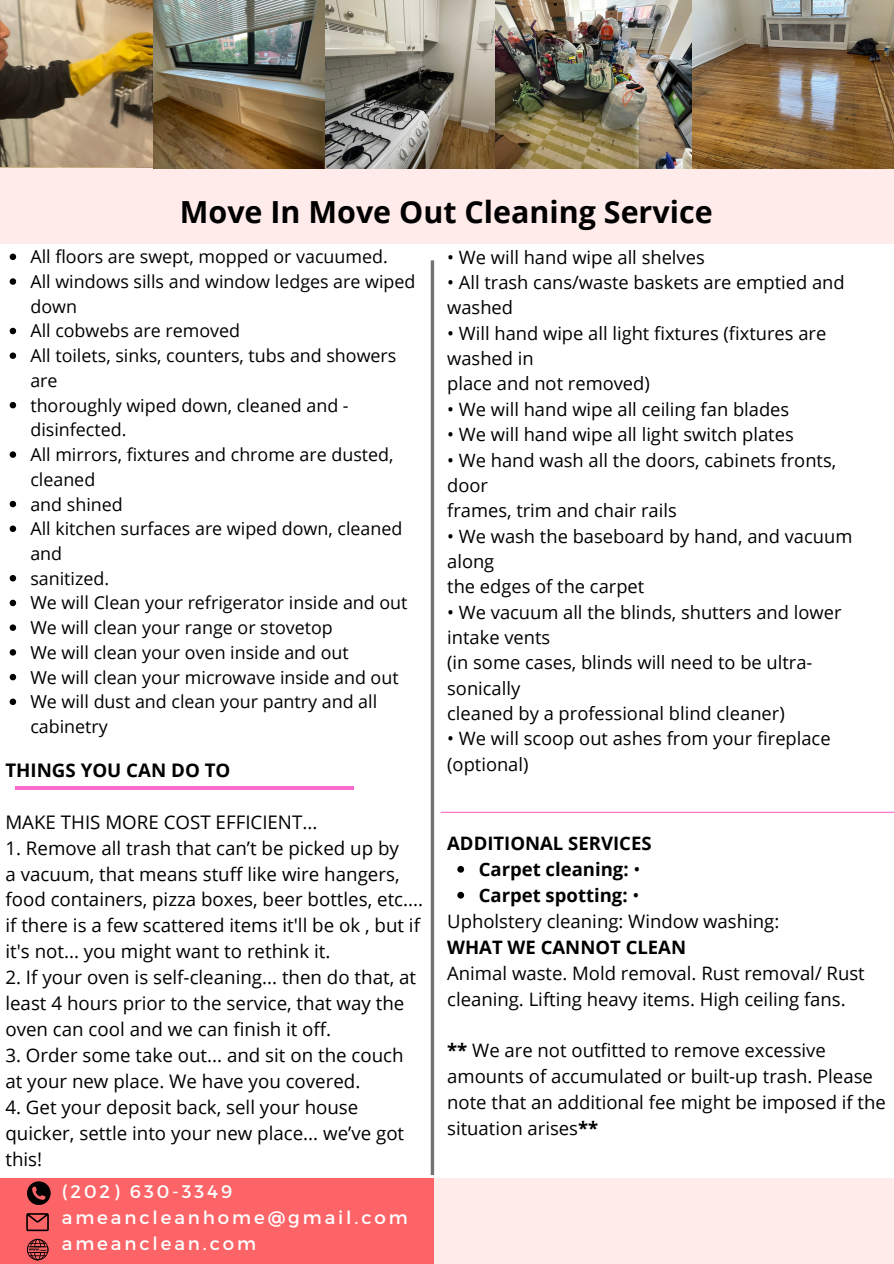
<style>
.page{position:relative;width:894px;height:1264px;background:#fff}
.page>*{position:absolute;margin:0;border:0;box-sizing:border-box;transform-origin:0 0}
.t1{font:700 30.45px "Open Sans";color:#000}
.t2{font:18.75px/26px "Open Sans";color:#000}
.t3{font:700 18.75px "Open Sans";color:#000}
.t4{font:18.45px/26px "Open Sans";color:#000}
.t5{font:700 18.45px/26px "Open Sans";color:#000}
.t6{font:18.3px/25.3px "Open Sans";color:#000}
.t7{font:18.15px/26px "Montserrat";letter-spacing:.16em;color:#fff}
.t8{font:17.85px/24.8px "Open Sans";color:#000}
.s1{font-weight:400}
.s2{font-weight:700}
</style>
<div class="page">
<div style="left:0;top:1178px;width:627px;height:85px;background:#fc6467"></div>
<div style="left:0;top:169px;width:893px;height:75px;background:#ffebea"></div>
<svg style="left:27px;top:1181px;width:24px;height:23px"></svg>
<svg style="left:26px;top:1213px;width:23px;height:18px"></svg>
<svg style="left:27px;top:1238px;width:21px;height:22px"></svg>
<div style="left:434px;top:1178px;width:459px;height:85px;background:#ffebea"></div>
<img style="left:0;top:0;width:153px;height:166px">
<svg style="left:10px;top:253px;width:6px;height:7px"></svg>
<svg style="left:10px;top:278px;width:6px;height:7px"></svg>
<svg style="left:10px;top:328px;width:6px;height:6px"></svg>
<svg style="left:10px;top:352px;width:6px;height:7px"></svg>
<svg style="left:10px;top:402px;width:6px;height:6px"></svg>
<svg style="left:10px;top:451px;width:6px;height:7px"></svg>
<svg style="left:10px;top:501px;width:6px;height:6px"></svg>
<svg style="left:10px;top:525px;width:6px;height:7px"></svg>
<svg style="left:10px;top:575px;width:6px;height:6px"></svg>
<svg style="left:10px;top:599px;width:6px;height:7px"></svg>
<svg style="left:10px;top:624px;width:6px;height:7px"></svg>
<svg style="left:10px;top:649px;width:6px;height:6px"></svg>
<svg style="left:10px;top:674px;width:6px;height:6px"></svg>
<svg style="left:10px;top:698px;width:6px;height:7px"></svg>
<svg style="left:430px;top:260px;width:4px;height:915px;background:#8d8d8d"></svg>
<hr style="left:440px;top:811px;width:453px;height:1px;background:#f86bcd">
<img style="left:494px;top:0;width:198px;height:169px">
<img style="left:324px;top:0;width:170px;height:169px">
<img style="left:692px;top:0;width:201px;height:169px">
<img style="left:153px;top:0;width:171px;height:169px">
<hr style="left:15px;top:786px;width:338px;height:3px;background:#f86bcd">
<svg style="left:457px;top:866px;width:7px;height:6px"></svg>
<svg style="left:457px;top:891px;width:7px;height:7px"></svg>
<h1 class="t1" style="left:180px;top:190px;width:534px">Move In Move Out Cleaning Service</h1>
<p class="t8" style="left:30px;top:244px;width:386px">All floors are swept, mopped or vacuumed.<br>All windows sills and window ledges are wiped down<br>All cobwebs are removed<br>All toilets, sinks, counters, tubs and showers are<br>thoroughly wiped down, cleaned and - disinfected.<br>All mirrors, fixtures and chrome are dusted, cleaned<br>and shined<br>All kitchen surfaces are wiped down, cleaned and<br>sanitized.<br>We will Clean your refrigerator inside and out<br>We will clean your range or stovetop<br>We will clean your oven inside and out<br>We will clean your microwave inside and out<br>We will dust and clean your pantry and all cabinetry</p>
<p class="t3" style="left:5px;top:757px;width:226px">THINGS YOU CAN DO TO</p>
<p class="t2" style="left:5px;top:808px;width:313px">MAKE THIS MORE COST EFFICIENT...</p>
<p class="t2" style="left:5px;top:834px;width:419px">1. Remove all trash that can’t be picked up by<br>a vacuum, that means stuff like wire hangers, food containers, pizza boxes, beer bottles, etc.... if there is a few scattered items it'll be ok , but if it's not... you might want to rethink it.</p>
<p class="t2" style="left:5px;top:963px;width:412px">2. If your oven is self-cleaning... then do that, at least 4 hours prior to the service, that way the oven can cool and we can finish it off.</p>
<p class="t2" style="left:5px;top:1041px;width:399px">3. Order some take out... and sit on the couch at your new place. We have you covered.</p>
<p class="t2" style="left:5px;top:1093px;width:400px">4. Get your deposit back, sell your house quicker, settle into your new place... we’ve got this!</p>
<p class="t7" style="left:62px;top:1177px;width:347px">(202) 630-3349 ameancleanhome@gmail.com ameanclean.com</p>
<p class="t6" style="left:447px;top:244px;width:259px">• We will hand wipe all shelves</p>
<p class="t6" style="left:447px;top:269px;width:399px">• All trash cans/waste baskets are emptied and washed</p>
<p class="t6" style="left:447px;top:320px;width:380px">• Will hand wipe all light fixtures (fixtures are washed in<br>place and not removed)</p>
<p class="t6" style="left:447px;top:396px;width:343px">• We will hand wipe all ceiling fan blades</p>
<p class="t6" style="left:447px;top:421px;width:348px">• We will hand wipe all light switch plates</p>
<p class="t6" style="left:447px;top:447px;width:390px">• We hand wash all the doors, cabinets fronts, door<br>frames, trim and chair rails</p>
<p class="t6" style="left:447px;top:523px;width:406px">• We wash the baseboard by hand, and vacuum along<br>the edges of the carpet</p>
<p class="t6" style="left:447px;top:599px;width:395px">• We vacuum all the blinds, shutters and lower intake vents<br>(in some cases, blinds will need to be ultra&shy;sonically<br>cleaned by a professional blind cleaner)</p>
<p class="t6" style="left:447px;top:725px;width:385px">• We will scoop out ashes from your fireplace (optional)</p>
<p class="t5" style="left:447px;top:830px;width:206px">ADDITIONAL SERVICES</p>
<p class="t5" style="left:478px;top:856px;width:163px">Carpet cleaning: <span class="s1">•<br></span>Carpet spotting: <span class="s1">•</span></p>
<p class="t4" style="left:447px;top:907px;width:333px">Upholstery cleaning: Window washing:</p>
<p class="t5" style="left:447px;top:933px;width:240px">WHAT WE CANNOT CLEAN</p>
<p class="t4" style="left:447px;top:959px;width:419px">Animal waste. Mold removal. Rust removal/ Rust cleaning. Lifting heavy items. High ceiling fans.</p>
<p class="t4" style="left:447px;top:1037px;width:440px"><span class="s2">**</span> We are not outfitted to remove excessive amounts of accumulated or built-up trash. Please note that an additional fee might be imposed if the situation arises<span class="s2">**</span></p>
</div>
